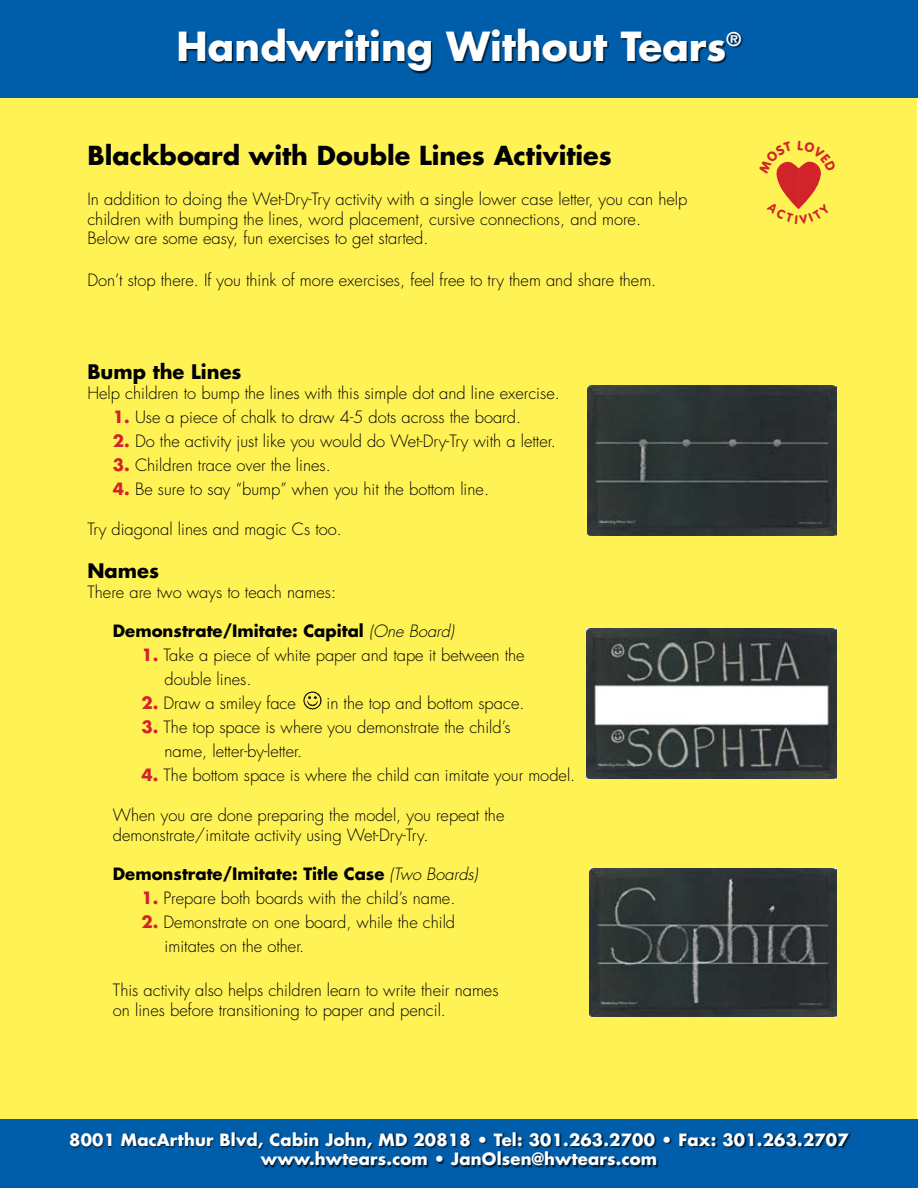
<style>
.page{position:relative;width:918px;height:1188px;background:#fff}
.page>*{position:absolute;margin:0;border:0;box-sizing:border-box;transform-origin:0 0}
.t1{font:700 39px "Futura";color:#fff}
.t2{font:700 25.5px "Futura";color:#000}
.t3{font:700 19.5px "Futura";color:#000}
.t4{font:300 16.5px/19.8px "Futura";color:#000}
.t5{font:700 16.5px/19.8px "Futura";letter-spacing:.01em;color:#fff;text-align:center}
.t6{font:700 16.5px "Futura";color:#000}
.s1{font-weight:700;color:#d2232a}
.s2{font-weight:300;font-style:italic}
</style>
<div class="page">
<div style="left:1px;top:0;width:916px;height:1188px;background:#fff255"></div>
<div style="left:0;top:0;width:918px;height:98px;background:#005daa"></div>
<div style="left:178px;top:28px;width:566px;height:46px;background:#000;opacity:.75"></div>
<div style="left:0;top:1119px;width:918px;height:68px;background:#005daa"></div>
<img style="left:588px;top:386px;width:249px;height:150px">
<img style="left:587px;top:628px;width:249px;height:150px">
<img style="left:590px;top:868px;width:247px;height:149px">
<div style="left:70px;top:1131px;width:781px;height:37px;background:#000;opacity:.75"></div>
<img style="left:303px;top:691px;width:19px;height:19px">
<svg style="left:776px;top:161px;width:45px;height:48px"></svg>
<h1 class="t1" style="left:177px;top:21px;width:566px">Handwriting Without Tears<sup>®</sup></h1>
<h2 class="t2" style="left:87px;top:139px;width:526px">Blackboard with Double Lines Activities</h2>
<p class="t4" style="left:87px;top:189px;width:601px">In addition to doing the Wet-Dry-Try activity with a single lower case letter, you can help children with bumping the lines, word placement, cursive connections, and more.<br>Below are some easy, fun exercises to get started.</p>
<p class="t4" style="left:87px;top:270px;width:570px">Don’t stop there. If you think of more exercises, feel free to try them and share them.</p>
<p class="t3" style="left:87px;top:359px;width:156px">Bump the Lines</p>
<p class="t4" style="left:87px;top:384px;width:474px">Help children to bump the lines with this simple dot and line exercise.</p>
<p class="t4" style="left:113px;top:408px;width:410px"><span class="s1">1.</span> Use a piece of chalk to draw 4-5 dots across the board.</p>
<p class="t4" style="left:113px;top:432px;width:444px"><span class="s1">2.</span> Do the activity just like you would do Wet-Dry-Try with a letter.</p>
<p class="t4" style="left:113px;top:456px;width:219px"><span class="s1">3.</span> Children trace over the lines.</p>
<p class="t4" style="left:113px;top:480px;width:378px"><span class="s1">4.</span> Be sure to say “bump” when you hit the bottom line.</p>
<p class="t4" style="left:87px;top:519px;width:256px">Try diagonal lines and magic Cs too.</p>
<p class="t3" style="left:87px;top:558px;width:73px">Names</p>
<p class="t4" style="left:87px;top:582px;width:250px">There are two ways to teach names:</p>
<p class="t6" style="left:113px;top:620px;width:346px">Demonstrate/Imitate: Capital <span class="s2">(One Board)</span></p>
<p class="t4" style="left:165px;top:644px;width:362px;line-height:24px;text-indent:-23px"><span class="s1">1.</span> Take a piece of white paper and tape it between the double lines.</p>
<p class="t4" style="left:141px;top:694px;width:156px"><span class="s1">2.</span> Draw a smiley face</p>
<p class="t4" style="left:327px;top:694px;width:199px">in the top and bottom space.</p>
<p class="t4" style="left:165px;top:716px;width:348px;line-height:24px;text-indent:-23px"><span class="s1">3.</span> The top space is where you demonstrate the child’s name, letter-by-letter.</p>
<p class="t4" style="left:141px;top:766px;width:435px"><span class="s1">4.</span> The bottom space is where the child can imitate your model.</p>
<p class="t4" style="left:113px;top:806px;width:393px">When you are done preparing the model, you repeat the demonstrate/imitate activity using Wet-Dry-Try.</p>
<p class="t6" style="left:113px;top:863px;width:370px">Demonstrate/Imitate: Title Case <span class="s2">(Two Boards)</span></p>
<p class="t4" style="left:141px;top:889px;width:316px"><span class="s1">1.</span> Prepare both boards with the child’s name.</p>
<p class="t4" style="left:165px;top:911px;width:292px;line-height:24px;text-indent:-23px"><span class="s1">2.</span> Demonstrate on one board, while the child imitates on the other.</p>
<p class="t4" style="left:113px;top:981px;width:387px">This activity also helps children learn to write their names on lines before transitioning to paper and pencil.</p>
<p class="t5" style="left:69px;top:1129px;width:781px">8001 MacArthur Blvd, Cabin John, MD 20818 • Tel: 301.263.2700 • Fax: 301.263.2707 www.hwtears.com • JanOlsen@hwtears.com</p>
</div>
